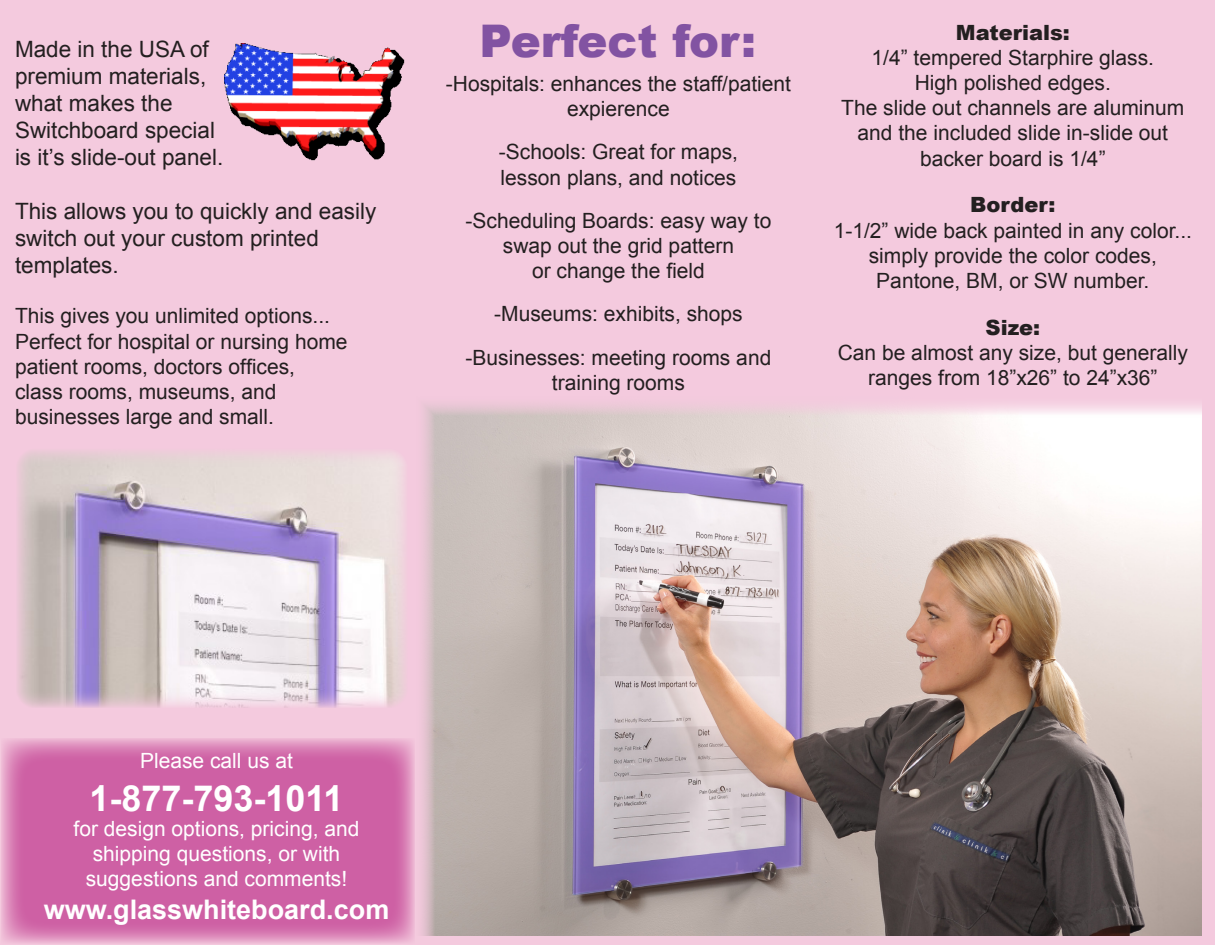
<style>
.page{position:relative;width:1215px;height:945px;background:#f4cade}
.page>*{position:absolute;margin:0;border:0;box-sizing:border-box;transform-origin:0 0}
.t1{font:900 45px "Arial";color:#8253a2}
.t2{font:700 36px "Arial";color:#fff}
.t3{font:700 27px "Arial";color:#fff}
.t4{font:22.5px/27px "Arial";color:#231f20}
.t5{font:21px/25.2px "Arial";color:#231f20;text-align:center}
.t6{font:21px "Arial";color:#fff}
.t7{font:900 21px "Arial";color:#231f20}
</style>
<div class="page">
<img style="left:415px;top:396px;width:787px;height:540px">
<img style="left:225px;top:43px;width:180px;height:118px">
<svg style="left:1px;top:738px;width:414px;height:206px;background:#d16baa"></svg>
<img style="left:17px;top:449px;width:390px;height:258px">
<p class="t4" style="left:15px;top:36px;width:195px">Made in the USA of</p>
<p class="t4" style="left:15px;top:63px;width:193px">premium materials,</p>
<p class="t4" style="left:15px;top:90px;width:159px">what makes the</p>
<p class="t4" style="left:15px;top:117px;width:210px">Switchboard special is it’s slide-out panel.</p>
<p class="t4" style="left:15px;top:198px;width:363px">This allows you to quickly and easily switch out your custom printed</p>
<p class="t4" style="left:15px;top:252px;width:105px">templates.</p>
<p class="t5" style="left:15px;top:304px;width:317px">This gives you unlimited options...</p>
<p class="t5" style="left:15px;top:329px;width:334px;text-align:left">Perfect for hospital or nursing home patient rooms, doctors offices,</p>
<p class="t5" style="left:15px;top:379px;width:263px">class rooms, museums, and</p>
<p class="t5" style="left:15px;top:404px;width:261px">businesses large and small.</p>
<p class="t1" style="left:479px;top:8px;width:278px">Perfect for:</p>
<p class="t5" style="left:446px;top:71px;width:347px">-Hospitals: enhances the staff/patient</p>
<p class="t5" style="left:567px;top:96px;width:104px">expierence</p>
<p class="t5" style="left:499px;top:140px;width:241px">-Schools: Great for maps,</p>
<p class="t5" style="left:501px;top:165px;width:237px">lesson plans, and notices</p>
<p class="t5" style="left:466px;top:208px;width:307px">-Scheduling Boards: easy way to swap out the grid pattern</p>
<p class="t5" style="left:532px;top:258px;width:174px">or change the field</p>
<p class="t5" style="left:494px;top:302px;width:250px">-Museums: exhibits, shops</p>
<p class="t5" style="left:466px;top:345px;width:307px">-Businesses: meeting rooms and</p>
<p class="t5" style="left:552px;top:370px;width:135px">training rooms</p>
<p class="t7" style="left:956px;top:17px;width:115px">Materials:</p>
<p class="t5" style="left:872px;top:45px;width:284px">1/4” tempered Starphire glass.</p>
<p class="t5" style="left:915px;top:70px;width:198px">High polished edges.</p>
<p class="t5" style="left:841px;top:95px;width:345px">The slide out channels are aluminum and the included slide in-slide out</p>
<p class="t5" style="left:920px;top:146px;width:187px">backer board is 1/4”</p>
<p class="t7" style="left:970px;top:190px;width:87px">Border:</p>
<p class="t5" style="left:834px;top:218px;width:360px">1-1/2” wide back painted in any color...</p>
<p class="t5" style="left:869px;top:243px;width:290px">simply provide the color codes,</p>
<p class="t5" style="left:876px;top:268px;width:275px">Pantone, BM, or SW number.</p>
<p class="t7" style="left:986px;top:312px;width:56px">Size:</p>
<p class="t5" style="left:838px;top:340px;width:352px">Can be almost any size, but generally ranges from 18”x26” to 24”x36”</p>
<p class="t6" style="left:140px;top:747px;width:154px">Please call us at</p>
<p class="t2" style="left:89px;top:774px;width:256px">1-877-793-1011</p>
<p class="t6" style="left:74px;top:815px;width:287px">for design options, pricing, and</p>
<p class="t6" style="left:93px;top:840px;width:249px">shipping questions, or with</p>
<p class="t6" style="left:86px;top:865px;width:263px">suggestions and comments!</p>
<p class="t3" style="left:44px;top:891px;width:347px">www.glasswhiteboard.com</p>
</div>
